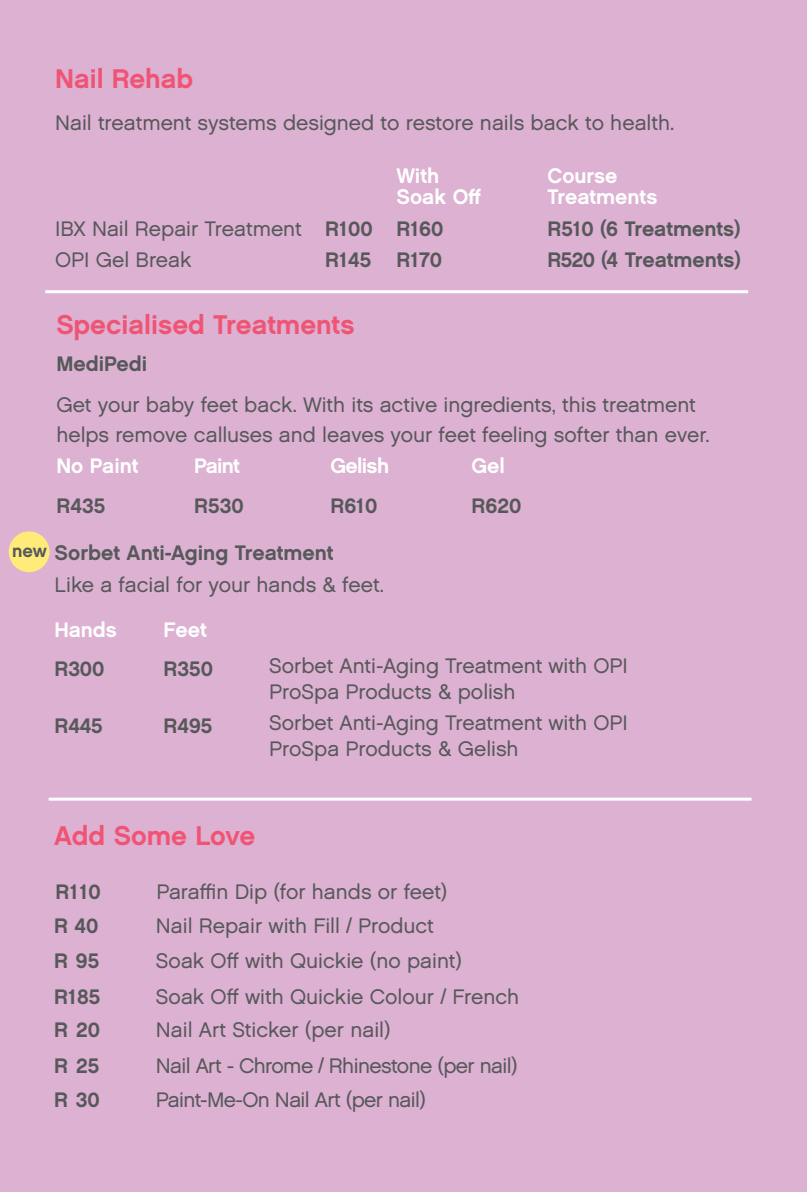
<style>
.page{position:relative;width:807px;height:1192px;background:#fff}
.page>*{position:absolute;margin:0;border:0;box-sizing:border-box;transform-origin:0 0}
.t1{font:27px "Chalet New York Nineteen Sixty";color:#f05474}
.t2{font:21px/25.2px "Chalet London Nineteen Sixty";color:#57585a}
.t3{font:21px "Chalet New York Nineteen Sixty";color:#57585a}
.t4{font:21px "Chalet London Nineteen Sixty";letter-spacing:-.03em;color:#57585a}
.t5{font:21px/21px "Chalet New York Nineteen Sixty";letter-spacing:-.005em;color:#fff}
.t6{font:18px "Chalet New York Nineteen Sixty";color:#57585a}
.s1{font-family:"Chalet New York Nineteen Sixty"}
</style>
<div class="page">
<div style="left:0;top:0;width:806px;height:1192px;background:#dcb1d2"></div>
<hr style="left:49px;top:797px;width:702px;height:3px;background:#fff">
<hr style="left:45px;top:290px;width:703px;height:3px;background:#fff">
<div style="left:9px;top:531px;width:41px;height:41px;background:#ffea7a;border-radius:50%"></div>
<p class="t1" style="left:55px;top:63px;width:140px">Nail Rehab</p>
<p class="t2" style="left:55px;top:110px;width:620px">Nail treatment systems designed to restore nails back to health.</p>
<p class="t5" style="left:396px;top:165px;width:86px">With<br>Soak O≠</p>
<p class="t5" style="left:547px;top:165px;width:111px">Course<br>Treatments</p>
<p class="t2" style="left:55px;top:216px;width:390px">IBX Nail Repair Treatment <span class="s1">R100 R160</span></p>
<p class="t3" style="left:547px;top:215px;width:195px">R510 (6 Treatments)</p>
<p class="t2" style="left:55px;top:247px;width:138px">OPI Gel Break</p>
<p class="t3" style="left:325px;top:247px;width:118px">R145 R170</p>
<p class="t3" style="left:547px;top:247px;width:195px">R520 (4 Treatments)</p>
<p class="t6" style="left:12px;top:540px;width:36px">new</p>
<p class="t1" style="left:56px;top:308px;width:300px">Specialised Treatments</p>
<p class="t3" style="left:56px;top:350px;width:92px">MediPedi</p>
<p class="t2" style="left:56px;top:389px;width:655px;line-height:30px">Get your baby feet back. With its active ingredients, this treatment helps remove calluses and leaves your feet feeling softer than ever.</p>
<p class="t5" style="left:56px;top:455px;width:84px">No Paint</p>
<p class="t5" style="left:194px;top:455px;width:47px">Paint</p>
<p class="t5" style="left:330px;top:455px;width:60px">Gelish</p>
<p class="t5" style="left:471px;top:455px;width:35px">Gel</p>
<p class="t3" style="left:56px;top:493px;width:50px">R435</p>
<p class="t3" style="left:194px;top:493px;width:51px">R530</p>
<p class="t3" style="left:330px;top:493px;width:48px">R610</p>
<p class="t3" style="left:471px;top:493px;width:51px">R620</p>
<p class="t3" style="left:55px;top:540px;width:280px">Sorbet Anti-Aging Treatment</p>
<p class="t2" style="left:55px;top:571px;width:331px">Like a facial for your hands &amp; feet.</p>
<p class="t5" style="left:55px;top:619px;width:64px">Hands</p>
<p class="t5" style="left:163px;top:619px;width:45px">Feet</p>
<p class="t3" style="left:55px;top:656px;width:51px">R300</p>
<p class="t3" style="left:163px;top:656px;width:51px">R350</p>
<p class="t2" style="left:269px;top:653px;width:360px">Sorbet Anti-Aging Treatment with OPI<br>ProSpa Products &amp; polish</p>
<p class="t3" style="left:55px;top:713px;width:50px">R445</p>
<p class="t3" style="left:163px;top:713px;width:50px">R495</p>
<p class="t2" style="left:269px;top:710px;width:360px">Sorbet Anti-Aging Treatment with OPI<br>ProSpa Products &amp; Gelish</p>
<p class="t1" style="left:54px;top:819px;width:202px">Add Some Love</p>
<p class="t3" style="left:56px;top:878px;width:46px">R110</p>
<p class="t2" style="left:156px;top:878px;width:292px">Para∞n Dip (for hands or feet)</p>
<p class="t3" style="left:54px;top:913px;width:46px">R 40</p>
<p class="t2" style="left:156px;top:913px;width:279px">Nail Repair with Fill / Product</p>
<p class="t3" style="left:54px;top:948px;width:47px">R 95</p>
<p class="t2" style="left:156px;top:948px;width:307px">Soak O≠ with Quickie (no paint)</p>
<p class="t3" style="left:54px;top:984px;width:48px">R185</p>
<p class="t2" style="left:156px;top:984px;width:365px">Soak O≠ with Quickie Colour / French</p>
<p class="t3" style="left:54px;top:1017px;width:48px">R 20</p>
<p class="t2" style="left:156px;top:1017px;width:236px">Nail Art Sticker (per nail)</p>
<p class="t3" style="left:54px;top:1053px;width:47px">R 25</p>
<p class="t4" style="left:156px;top:1052px;width:363px">Nail Art - Chrome / Rhinestone (per nail)</p>
<p class="t3" style="left:54px;top:1087px;width:47px">R 30</p>
<p class="t4" style="left:156px;top:1086px;width:271px">Paint-Me-On Nail Art (per nail)</p>
</div>
